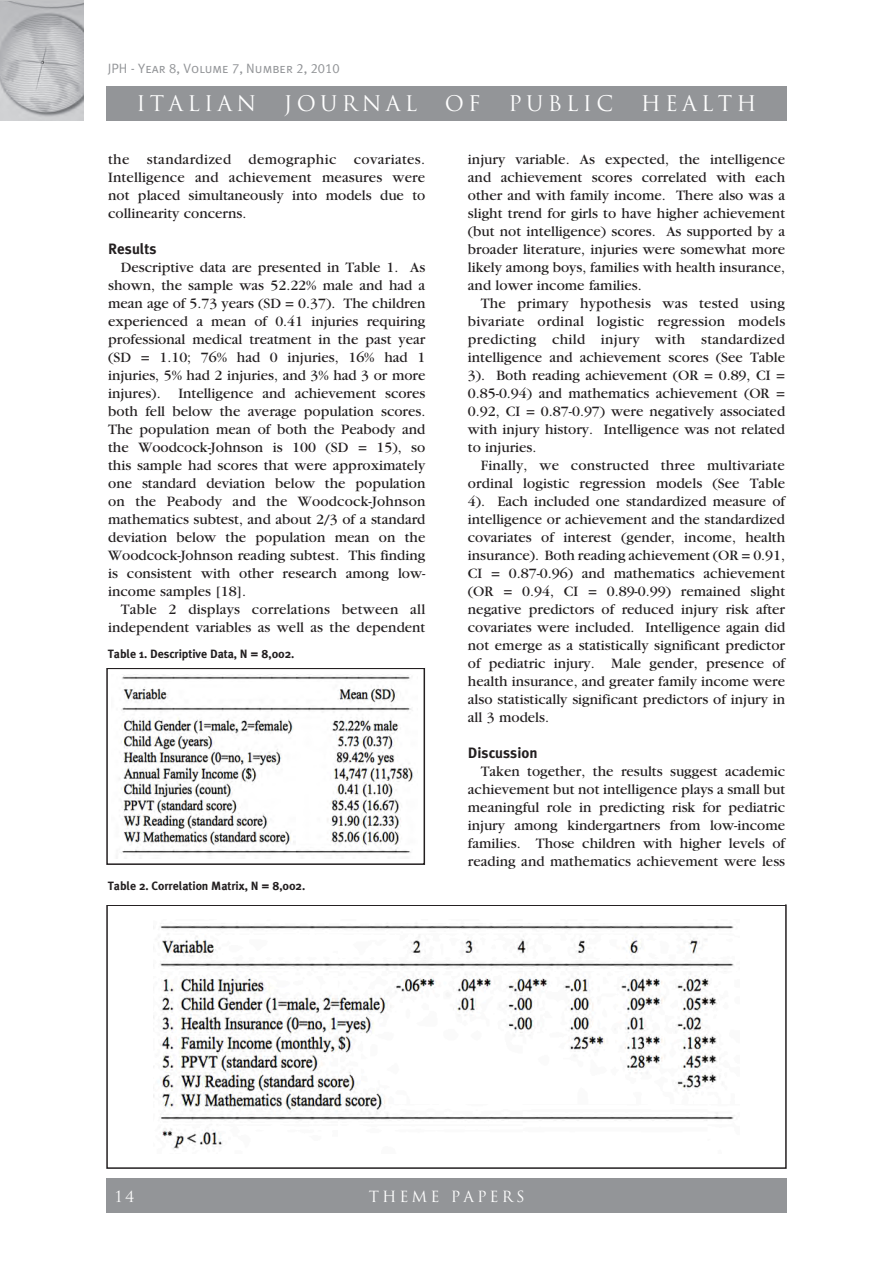
<style>
.page{position:relative;width:893px;height:1263px;background:#fff}
.page>*{position:absolute;margin:0;border:0;box-sizing:border-box;transform-origin:0 0}
.t1{font:21px "Trajan";letter-spacing:.2em;color:#fff}
.TESTO{font:15px/18px "Garamond";color:#231f20;text-align:justify}
.t2{font:700 15px "Meta Plus";color:#231f20}
.t3{font:15px "Trajan";letter-spacing:.2em;color:#fff}
.t4{font:13.5px "Meta Plus Normal Caps";color:#939598}
.Table{font:700 12px "Meta Plus";letter-spacing:-.005em;color:#231f20}
</style>
<div class="page">
<div style="left:0;top:0;width:84px;height:5px;background:#c1c2c4"></div>
<img style="left:0;top:1px;width:84px;height:119px">
<div style="left:106px;top:1179px;width:681px;height:34px;background:#939598"></div>
<div style="left:106px;top:86px;width:681px;height:34px;background:#939598"></div>
<img style="left:119px;top:674px;width:295px;height:180px">
<div style="left:106px;top:667px;width:319px;height:198px;border:2px solid #231f20"></div>
<img style="left:160px;top:923px;width:575px;height:227px">
<div style="left:106px;top:904px;width:681px;height:265px;border:2px solid #231f20"></div>
<p class="t4" style="left:108px;top:60px;width:233px">JPH - Year 8, Volume 7, Number 2, 2010</p>
<h1 class="t1" style="left:136px;top:91px;width:121px">ITALIAN</h1>
<h1 class="t1" style="left:284px;top:91px;width:135px">JOURNAL</h1>
<h1 class="t1" style="left:445px;top:91px;width:37px">OF</h1>
<h1 class="t1" style="left:508px;top:91px;width:106px">PUBLIC</h1>
<h1 class="t1" style="left:641px;top:91px;width:117px">HEALTH</h1>
<p class="TESTO" style="left:108px;top:150px;width:319px">the standardized demographic covariates.<br>Intelligence and achievement measures were not placed simultaneously into models due to collinearity concerns.</p>
<p class="t2" style="left:108px;top:240px;width:50px">Results</p>
<p class="TESTO" style="left:108px;top:258px;width:319px;text-indent:13px">Descriptive data are presented in Table 1. As shown, the sample was 52.22% male and had a mean age of 5.73 years (SD = 0.37). The children experienced a mean of 0.41 injuries requiring professional medical treatment in the past year (SD = 1.10; 76% had 0 injuries, 16% had 1 injuries, 5% had 2 injuries, and 3% had 3 or more injures). Intelligence and achievement scores both fell below the average population scores.<br>The population mean of both the Peabody and the Woodcock-Johnson is 100 (SD = 15), so this sample had scores that were approximately one standard deviation below the population on the Peabody and the Woodcock-Johnson mathematics subtest, and about 2/3 of a standard deviation below the population mean on the Woodcock-Johnson reading subtest. This finding is consistent with other research among low&shy;income samples [18].</p>
<p class="TESTO" style="left:108px;top:600px;width:319px;text-align:right">Table 2 displays correlations between all independent variables as well as the dependent</p>
<p class="Table" style="left:108px;top:647px;width:188px">Table 1. Descriptive Data, N = 8,002.</p>
<p class="Table" style="left:108px;top:879px;width:199px">Table 2. Correlation Matrix, N = 8,002.</p>
<p class="TESTO" style="left:468px;top:150px;width:319px">injury variable. As expected, the intelligence and achievement scores correlated with each other and with family income. There also was a slight trend for girls to have higher achievement (but not intelligence) scores. As supported by a broader literature, injuries were somewhat more likely among boys, families with health insurance, and lower income families.</p>
<p class="TESTO" style="left:468px;top:294px;width:319px;text-indent:13px">The primary hypothesis was tested using bivariate ordinal logistic regression models predicting child injury with standardized intelligence and achievement scores (See Table 3). Both reading achievement (OR = 0.89, CI = 0.85-0.94) and mathematics achievement (OR = 0.92, CI = 0.87-0.97) were negatively associated with injury history. Intelligence was not related to injuries.</p>
<p class="TESTO" style="left:468px;top:456px;width:319px;text-indent:13px">Finally, we constructed three multivariate ordinal logistic regression models (See Table 4). Each included one standardized measure of intelligence or achievement and the standardized covariates of interest (gender, income, health insurance). Both reading achievement (OR = 0.91, CI = 0.87-0.96) and mathematics achievement (OR = 0.94, CI = 0.89-0.99) remained slight negative predictors of reduced injury risk after covariates were included. Intelligence again did not emerge as a statistically significant predictor of pediatric injury. Male gender, presence of health insurance, and greater family income were also statistically significant predictors of injury in all 3 models.</p>
<p class="t2" style="left:468px;top:744px;width:71px">Discussion</p>
<p class="TESTO" style="left:468px;top:762px;width:319px;text-indent:13px">Taken together, the results suggest academic achievement but not intelligence plays a small but meaningful role in predicting risk for pediatric injury among kindergartners from low-income families. Those children with higher levels of reading and mathematics achievement were less</p>
<p class="t3" style="left:115px;top:1187px;width:21px">14</p>
<p class="t3" style="left:369px;top:1187px;width:157px">THEME PAPERS</p>
</div>
